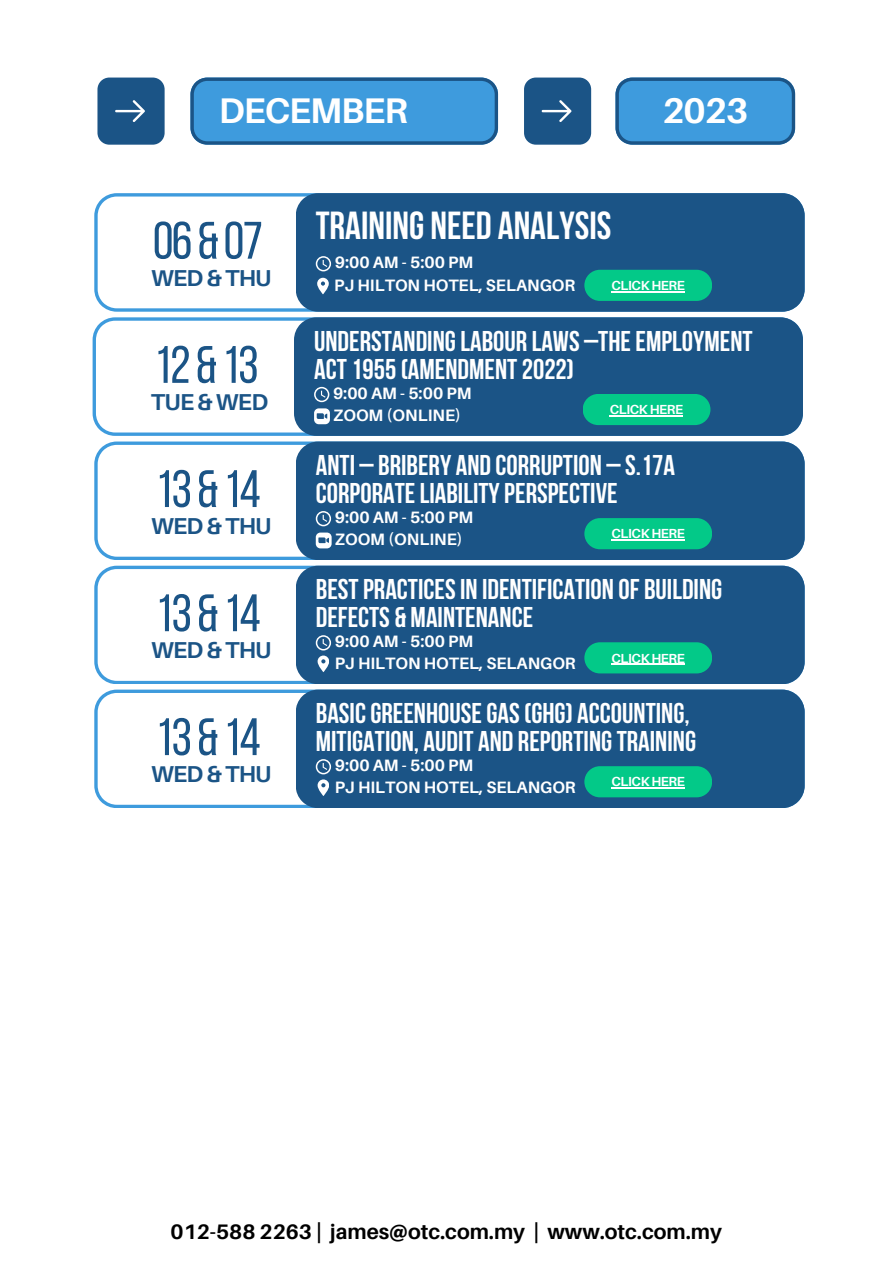
<style>
.page{position:relative;width:893px;height:1264px;background:#fff}
.page>*{position:absolute;margin:0;border:0;box-sizing:border-box;transform-origin:0 0}
.t1{font:52.65px "Bebas Neue";letter-spacing:-.03em;color:#1b5486}
.t2{font:700 39px "Bebas Neue";color:#fff}
.t3{font:700 35.55px "Aileron";letter-spacing:-.03em;color:#fff}
.t4{font:700 28.5px/28px "Bebas Neue";color:#fff}
.t5{font:700 22.95px "Aileron";letter-spacing:-.03em;color:#1b5486}
.t6{font:700 21px "Aileron";color:#000}
.t7{font:700 16.5px "Aileron";color:#fff}
.t8{font:700 13.2px "Aileron";letter-spacing:-.03em;color:#fff}
</style>
<div class="page">
<svg style="left:94px;top:193px;width:202px;height:118px"></svg>
<div style="left:296px;top:193px;width:508px;height:119px;background:#1b5486"></div>
<svg style="left:316px;top:256px;width:15px;height:15px"></svg>
<div style="left:584px;top:270px;width:128px;height:31px;background:#03c988;border-radius:16px"></div>
<hr style="left:611px;top:291px;width:73px;height:1px;background:#fff">
<svg style="left:317px;top:278px;width:11px;height:16px"></svg>
<svg style="left:93px;top:317px;width:201px;height:118px"></svg>
<div style="left:294px;top:317px;width:509px;height:119px;background:#1b5486"></div>
<svg style="left:314px;top:387px;width:15px;height:15px"></svg>
<div style="left:582px;top:394px;width:128px;height:31px;background:#03c988;border-radius:16px"></div>
<hr style="left:609px;top:415px;width:73px;height:1px;background:#fff">
<svg style="left:314px;top:408px;width:16px;height:16px"></svg>
<svg style="left:190px;top:78px;width:308px;height:67px;background:#3c94d3"></svg>
<svg style="left:615px;top:78px;width:180px;height:67px;background:#3e94d3"></svg>
<div style="left:97px;top:78px;width:68px;height:67px;background:#1b5486;border-radius:12px"></div>
<svg style="left:115px;top:100px;width:30px;height:22px"></svg>
<div style="left:524px;top:78px;width:67px;height:67px;background:#1b5486;border-radius:12px"></div>
<svg style="left:541px;top:100px;width:30px;height:22px"></svg>
<svg style="left:94px;top:441px;width:202px;height:118px"></svg>
<svg style="left:94px;top:565px;width:202px;height:118px"></svg>
<svg style="left:94px;top:689px;width:202px;height:118px"></svg>
<div style="left:296px;top:441px;width:508px;height:119px;background:#1b5486"></div>
<div style="left:296px;top:565px;width:508px;height:119px;background:#1b5486"></div>
<div style="left:296px;top:689px;width:508px;height:119px;background:#1b5486"></div>
<svg style="left:316px;top:511px;width:15px;height:15px"></svg>
<svg style="left:316px;top:635px;width:15px;height:37px"></svg>
<svg style="left:316px;top:759px;width:15px;height:37px"></svg>
<div style="left:584px;top:518px;width:128px;height:31px;background:#03c988;border-radius:16px"></div>
<hr style="left:611px;top:539px;width:73px;height:1px;background:#fff">
<div style="left:584px;top:642px;width:128px;height:31px;background:#03c988;border-radius:16px"></div>
<hr style="left:611px;top:663px;width:73px;height:1px;background:#fff">
<div style="left:584px;top:766px;width:128px;height:31px;background:#03c988;border-radius:16px"></div>
<hr style="left:611px;top:787px;width:73px;height:1px;background:#fff">
<svg style="left:316px;top:532px;width:15px;height:16px"></svg>
<p class="t3" style="left:219px;top:89px;width:190px">DECEMBER</p>
<p class="t3" style="left:662px;top:89px;width:87px">2023</p>
<p class="t1" style="left:153px;top:219px;width:112px">06&amp;07</p>
<p class="t5" style="left:151px;top:263px;width:122px">WED &amp; THU</p>
<p class="t1" style="left:154px;top:343px;width:106px">12&amp;13</p>
<p class="t5" style="left:151px;top:387px;width:119px">TUE &amp; WED</p>
<p class="t1" style="left:155px;top:467px;width:107px">13&amp;14</p>
<p class="t5" style="left:151px;top:511px;width:122px">WED &amp; THU</p>
<p class="t1" style="left:155px;top:591px;width:107px">13&amp;14</p>
<p class="t5" style="left:151px;top:635px;width:122px">WED &amp; THU</p>
<p class="t1" style="left:155px;top:715px;width:107px">13&amp;14</p>
<p class="t5" style="left:151px;top:759px;width:122px">WED &amp; THU</p>
<p class="t2" style="left:316px;top:210px;width:297px">TRAINING NEED ANALYSIS</p>
<p class="t7" style="left:334px;top:252px;width:140px">9:00 AM - 5:00 PM</p>
<p class="t7" style="left:334px;top:275px;width:242px">PJ HILTON HOTEL, SELANGOR</p>
<p class="t4" style="left:314px;top:329px;width:440px">UNDERSTANDINGLABOUR LAWS –THEEMPLOYMENT<br>ACT1955(AMENDMENT2022)</p>
<p class="t7" style="left:333px;top:383px;width:140px">9:00 AM - 5:00 PM</p>
<p class="t8" style="left:609px;top:401px;width:75px">CLICK HERE</p>
<p class="t8" style="left:611px;top:277px;width:75px">CLICK HERE</p>
<p class="t7" style="left:333px;top:405px;width:129px">ZOOM (ONLINE)</p>
<p class="t4" style="left:316px;top:454px;width:361px">ANTI – BRIBERY AND CORRUPTION – S.17A<br>CORPORATELIABILITYPERSPECTIVE</p>
<p class="t7" style="left:334px;top:507px;width:140px">9:00 AM - 5:00 PM</p>
<p class="t7" style="left:335px;top:529px;width:129px">ZOOM (ONLINE)</p>
<p class="t8" style="left:611px;top:525px;width:75px">CLICK HERE</p>
<p class="t4" style="left:316px;top:578px;width:408px">BESTPRACTICESIN IDENTIFICATION OF BUILDING<br>DEFECTS &amp; MAINTENANCE</p>
<p class="t7" style="left:334px;top:631px;width:140px">9:00 AM - 5:00 PM</p>
<p class="t7" style="left:334px;top:653px;width:242px">PJ HILTON HOTEL, SELANGOR</p>
<p class="t8" style="left:611px;top:649px;width:75px">CLICK HERE</p>
<p class="t4" style="left:316px;top:701px;width:382px">BASICGREENHOUSEGAS(GHG) ACCOUNTING,<br>MITIGATION, AUDIT AND REPORTINGTRAINING</p>
<p class="t7" style="left:334px;top:755px;width:140px">9:00 AM - 5:00 PM</p>
<p class="t7" style="left:334px;top:776px;width:242px">PJ HILTON HOTEL, SELANGOR</p>
<p class="t8" style="left:611px;top:773px;width:75px">CLICK HERE</p>
<p class="t6" style="left:171px;top:1218px;width:553px">012-588 2263 | james@otc.com.my | www.otc.com.my</p>
</div>
